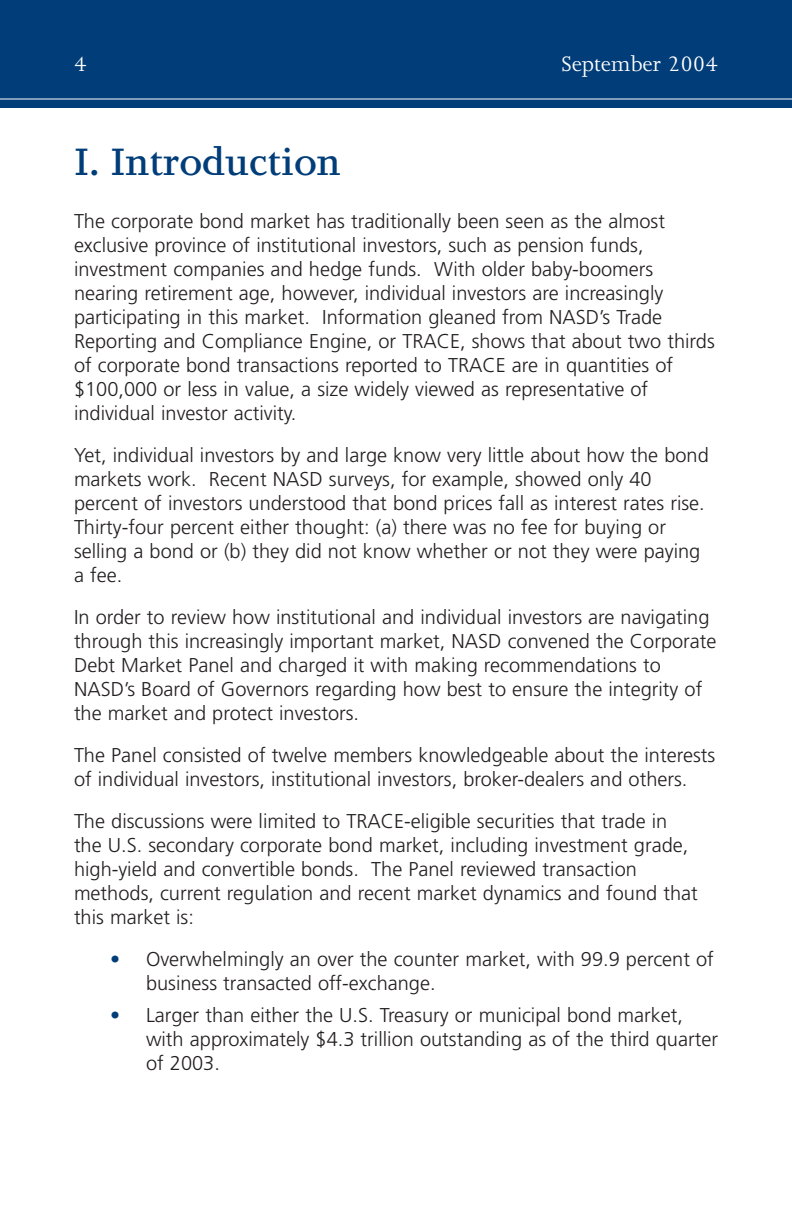
<style>
.page{position:relative;width:792px;height:1224px;background:#fff}
.page>*{position:absolute;margin:0;border:0;box-sizing:border-box;transform-origin:0 0}
.t1{font:600 44px "Joanna";color:#003d79}
.t2{font:24px "Joanna";color:#fff}
.t3{font:300 20px/24px "Frutiger";color:#231f20}
.s1{color:#003d79}
</style>
<div class="page">
<div style="left:0;top:0;width:792px;height:108px;background:#003d79"></div>
<p class="t2" style="left:74px;top:55px;width:14px">4</p>
<p class="t2" style="left:562px;top:55px;width:158px">September 2004</p>
<h1 class="t1" style="left:74px;top:146px;width:268px">I. Introduction</h1>
<p class="t3" style="left:74px;top:210px;width:642px">The corporate bond market has traditionally been seen as the almost exclusive province of institutional investors, such as pension funds, investment companies and hedge funds. With older baby-boomers nearing retirement age, however, individual investors are increasingly participating in this market. Information gleaned from NASD’s Trade Reporting and Compliance Engine, or TRACE, shows that about two thirds of corporate bond transactions reported to TRACE are in quantities of $100,000 or less in value, a size widely viewed as representative of individual investor activity.</p>
<p class="t3" style="left:74px;top:444px;width:636px">Yet, individual investors by and large know very little about how the bond markets work. Recent NASD surveys, for example, showed only 40 percent of investors understood that bond prices fall as interest rates rise.<br>Thirty-four percent either thought: (a) there was no fee for buying or selling a bond or (b) they did not know whether or not they were paying a fee.</p>
<p class="t3" style="left:74px;top:606px;width:644px">In order to review how institutional and individual investors are navigating through this increasingly important market, NASD convened the Corporate Debt Market Panel and charged it with making recommendations to NASD’s Board of Governors regarding how best to ensure the integrity of the market and protect investors.</p>
<p class="t3" style="left:74px;top:744px;width:643px">The Panel consisted of twelve members knowledgeable about the interests of individual investors, institutional investors, broker-dealers and others.</p>
<p class="t3" style="left:74px;top:810px;width:625px">The discussions were limited to TRACE-eligible securities that trade in the U.S. secondary corporate bond market, including investment grade, high-yield and convertible bonds. The Panel reviewed transaction methods, current regulation and recent market dynamics and found that this market is:</p>
<p class="t3" style="left:146px;top:948px;width:569px;text-indent:-36px"><span class="s1">•</span> Overwhelmingly an over the counter market, with 99.9 percent of business transacted off-exchange.</p>
<p class="t3" style="left:146px;top:1004px;width:574px;text-indent:-36px"><span class="s1">•</span> Larger than either the U.S. Treasury or municipal bond market, with approximately $4.3 trillion outstanding as of the third quarter of 2003.</p>
</div>
